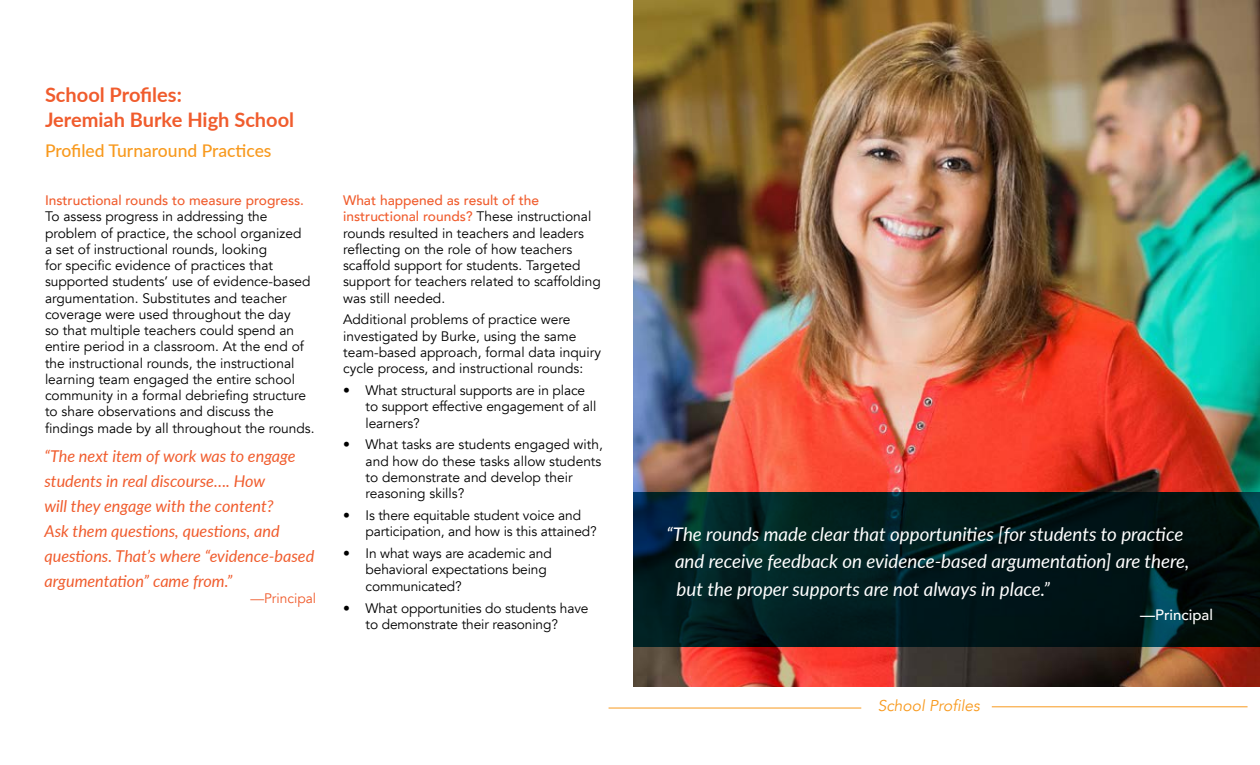
<style>
.page{position:relative;width:1260px;height:765px;background:#fff}
.page>*{position:absolute;margin:0;border:0;box-sizing:border-box;transform-origin:0 0}
.t1{font:700 20px/25px "Lato";color:#f05c2d}
.t2{font:italic 18.75px/27.5px "Lato";color:#fff}
.t3{font:500 17.5px "Lato";color:#f8991d}
.t4{font:italic 16.25px/25px "Lato";color:#f05c2d}
.t5{font:italic 15.62px "Avenir";color:#f8991d}
.t6{font:500 15px "Avenir";color:#fff}
.t7{font:13.75px/16.2px "Avenir";color:#000}
.t8{font:500 13.75px "Avenir";color:#f05c2d}
.t9{font:13.75px "Avenir";color:#f05c2d}
.s1{font-weight:500;color:#f05c2d}
</style>
<div class="page">
<img style="left:634px;top:0;width:626px;height:687px">
<hr style="left:609px;top:708px;width:252px;height:1px;background:#f8991d">
<hr style="left:992px;top:707px;width:256px;height:1px;background:#f8991d">
<svg style="left:634px;top:492px;width:626px;height:155px;background:#011a1c"></svg>
<h1 class="t1" style="left:45px;top:81px;width:251px">School Profiles:<br>Jeremiah Burke High School</h1>
<p class="t3" style="left:45px;top:138px;width:228px">Profiled Turnaround Practices</p>
<p class="t8" style="left:45px;top:188px;width:261px">Instructional rounds to measure progress.</p>
<p class="t7" style="left:45px;top:209px;width:271px">To assess progress in addressing the problem of practice, the school organized<br>a set of instructional rounds, looking<br>for specific evidence of practices that supported students’ use of evidence-based argumentation. Substitutes and teacher coverage were used throughout the day<br>so that multiple teachers could spend an entire period in a classroom. At the end of the instructional rounds, the instructional learning team engaged the entire school community in a formal debriefing structure to share observations and discuss the findings made by all throughout the rounds.</p>
<p class="t4" style="left:44px;top:443px;width:271px">“The next item of work was to engage students in real discourse…. How<br>will they engage with the content?<br>Ask them questions, questions, and questions. That’s where “evidence-based argumentation” came from.”</p>
<p class="t9" style="left:250px;top:590px;width:67px">—Principal</p>
<p class="t7" style="left:343px;top:192px;width:259px"><span class="s1">What happened as result of the instructional rounds?</span> These instructional rounds resulted in teachers and leaders reflecting on the role of how teachers scaffold support for students. Targeted support for teachers related to scaffolding was still needed.</p>
<p class="t7" style="left:343px;top:312px;width:259px">Additional problems of practice were investigated by Burke, using the same team-based approach, formal data inquiry cycle process, and instructional rounds:</p>
<p class="t7" style="left:366px;top:382px;width:232px;text-indent:-22px">• What structural supports are in place to support effective engagement of all learners?</p>
<p class="t7" style="left:366px;top:437px;width:239px;text-indent:-22px">• What tasks are students engaged with, and how do these tasks allow students to demonstrate and develop their reasoning skills?</p>
<p class="t7" style="left:366px;top:507px;width:233px;text-indent:-22px">• Is there equitable student voice and participation, and how is this attained?</p>
<p class="t7" style="left:366px;top:546px;width:188px;text-indent:-22px">• In what ways are academic and behavioral expectations being communicated?</p>
<p class="t7" style="left:343px;top:600px;width:247px;text-align:center">• What opportunities do students have to demonstrate their reasoning?</p>
<h2 class="t2" style="left:675px;top:519px;width:516px;text-indent:-9px">“The rounds made clear that opportunities [for students to practice and receive feedback on evidence-based argumentation] are there, but the proper supports are not always in place.”</h2>
<p class="t6" style="left:1140px;top:602px;width:74px">—Principal</p>
<p class="t5" style="left:878px;top:697px;width:104px">School Profiles</p>
</div>
